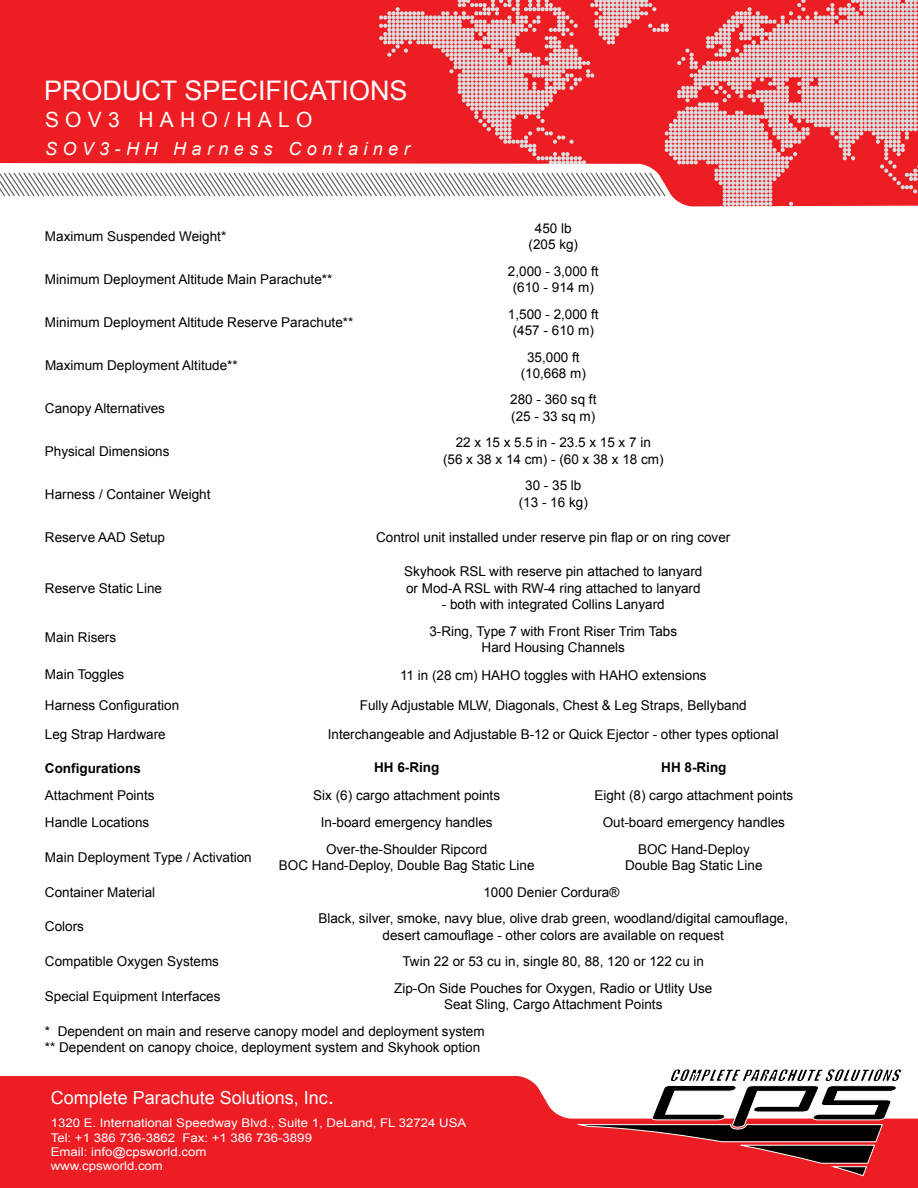
<style>
.page{position:relative;width:918px;height:1188px;background:#ed1d24}
.page>*{position:absolute;margin:0;border:0;box-sizing:border-box;transform-origin:0 0}
.t1{font:27px "Arial";color:#fff}
.t2{font:21px "Arial";letter-spacing:.3em;color:#fffef9}
.t3{font:18px "Arial";color:#fff}
.t4{font:italic 18px "Arial";letter-spacing:.3em;color:#fffef9}
.t5{font:13.5px/16.2px "Arial";color:#000101;text-align:center}
.t6{font:700 13.5px "Arial";color:#000101}
.t7{font:12px/14.4px "Arial";color:#fff;scale:1.1 1}
.s1{font-size:23.25px}
</style>
<div class="page">
<div style="left:0;top:209px;width:918px;height:909px;background:#fff"></div>
<svg style="left:0;top:0;width:918px;height:209px"></svg>
<svg style="left:577px;top:1069px;width:325px;height:107px"></svg>
<p class="t1" style="left:44px;top:73px;width:365px">PRODUCT SPECIFICATIONS</p>
<p class="t2" style="left:45px;top:106px;width:269px">SOV3 HAHO/HALO</p>
<p class="t4" style="left:45px;top:137px;width:366px">SOV3-HH Harness Container</p>
<p class="t5" style="left:45px;top:228px;width:183px">Maximum Suspended Weight*</p>
<p class="t5" style="left:529px;top:220px;width:51px">450 lb (205 kg)</p>
<p class="t5" style="left:45px;top:271px;width:289px">Minimum Deployment Altitude Main Parachute**</p>
<p class="t5" style="left:508px;top:263px;width:92px">2,000 - 3,000 ft (610 - 914 m)</p>
<p class="t5" style="left:45px;top:314px;width:310px">Minimum Deployment Altitude Reserve Parachute**</p>
<p class="t5" style="left:508px;top:306px;width:92px">1,500 - 2,000 ft (457 - 610 m)</p>
<p class="t5" style="left:45px;top:357px;width:194px">Maximum Deployment Altitude**</p>
<p class="t5" style="left:521px;top:349px;width:67px">35,000 ft (10,668 m)</p>
<p class="t5" style="left:45px;top:400px;width:122px">Canopy Alternatives</p>
<p class="t5" style="left:510px;top:392px;width:88px;text-align:left">280 - 360 sq ft (25 - 33 sq m)</p>
<p class="t5" style="left:45px;top:443px;width:126px">Physical Dimensions</p>
<p class="t5" style="left:443px;top:435px;width:222px">22 x 15 x 5.5 in - 23.5 x 15 x 7 in<br>(56 x 38 x 14 cm) - (60 x 38 x 18 cm)</p>
<p class="t5" style="left:45px;top:486px;width:167px">Harness / Container Weight</p>
<p class="t5" style="left:519px;top:478px;width:71px">30 - 35 lb (13 - 16 kg)</p>
<p class="t5" style="left:45px;top:529px;width:122px">Reserve AAD Setup</p>
<p class="t5" style="left:376px;top:530px;width:356px">Control unit installed under reserve pin flap or on ring cover</p>
<p class="t5" style="left:404px;top:564px;width:300px;text-align:left">Skyhook RSL with reserve pin attached to lanyard or Mod-A RSL with RW-4 ring attached to lanyard</p>
<p class="t5" style="left:442px;top:596px;width:224px">- both with integrated Collins Lanyard</p>
<p class="t5" style="left:45px;top:580px;width:119px">Reserve Static Line</p>
<p class="t5" style="left:45px;top:629px;width:73px">Main Risers</p>
<p class="t5" style="left:429px;top:623px;width:249px">3-Ring, Type 7 with Front Riser Trim Tabs<br>Hard Housing Channels</p>
<p class="t5" style="left:45px;top:667px;width:81px">Main Toggles</p>
<p class="t5" style="left:400px;top:668px;width:308px">11 in (28 cm) HAHO toggles with HAHO extensions</p>
<p class="t5" style="left:45px;top:697px;width:136px">Harness Configuration</p>
<p class="t5" style="left:360px;top:697px;width:388px">Fully Adjustable MLW, Diagonals, Chest &amp; Leg Straps, Bellyband</p>
<p class="t5" style="left:45px;top:726px;width:122px">Leg Strap Hardware</p>
<p class="t5" style="left:328px;top:726px;width:452px">Interchangeable and Adjustable B-12 or Quick Ejector - other types optional</p>
<p class="t6" style="left:45px;top:759px;width:97px">Configurations</p>
<p class="t6" style="left:374px;top:759px;width:67px">HH 6-Ring</p>
<p class="t6" style="left:661px;top:759px;width:67px">HH 8-Ring</p>
<p class="t5" style="left:45px;top:787px;width:111px">Attachment Points</p>
<p class="t5" style="left:313px;top:787px;width:188px">Six (6) cargo attachment points</p>
<p class="t5" style="left:594px;top:787px;width:200px">Eight (8) cargo attachment points</p>
<p class="t5" style="left:45px;top:814px;width:106px">Handle Locations</p>
<p class="t5" style="left:321px;top:814px;width:173px">In-board emergency handles</p>
<p class="t5" style="left:603px;top:814px;width:184px">Out-board emergency handles</p>
<p class="t5" style="left:45px;top:849px;width:208px">Main Deployment Type / Activation</p>
<p class="t5" style="left:279px;top:841px;width:257px">Over-the-Shoulder Ripcord<br>BOC Hand-Deploy, Double Bag Static Line</p>
<p class="t5" style="left:625px;top:841px;width:139px">BOC Hand-Deploy<br>Double Bag Static Line</p>
<p class="t5" style="left:45px;top:884px;width:112px">Container Material</p>
<p class="t5" style="left:483px;top:884px;width:137px">1000 Denier Cordura®</p>
<p class="t5" style="left:45px;top:919px;width:41px">Colors</p>
<p class="t5" style="left:318px;top:911px;width:471px">Black, silver, smoke, navy blue, olive drab green, woodland/digital camouflage, desert camouflage - other colors are available on request</p>
<p class="t5" style="left:45px;top:954px;width:176px">Compatible Oxygen Systems</p>
<p class="t5" style="left:402px;top:954px;width:303px">Twin 22 or 53 cu in, single 80, 88, 120 or 122 cu in</p>
<p class="t5" style="left:45px;top:989px;width:177px">Special Equipment Interfaces</p>
<p class="t5" style="left:394px;top:980px;width:320px">Zip-On Side Pouches for Oxygen, Radio or Utlity Use<br>Seat Sling, Cargo Attachment Points</p>
<p class="t5" style="left:45px;top:1023px;width:441px;text-align:left">* Dependent on main and reserve canopy model and deployment system ** Dependent on canopy choice, deployment system and Skyhook option</p>
<p class="t3" style="left:51px;top:1086px;width:285px">Complete Parachute Solutions, Inc<span class="s1">.</span></p>
<p class="t7" style="left:51px;top:1116px;width:379px">1320 E. International Speedway Blvd., Suite 1, DeLand, FL 32724 USA Tel: +1 386 736-3862 Fax: +1 386 736-3899<br>Email: info@cpsworld.com<br>www.cpsworld.com</p>
</div>
